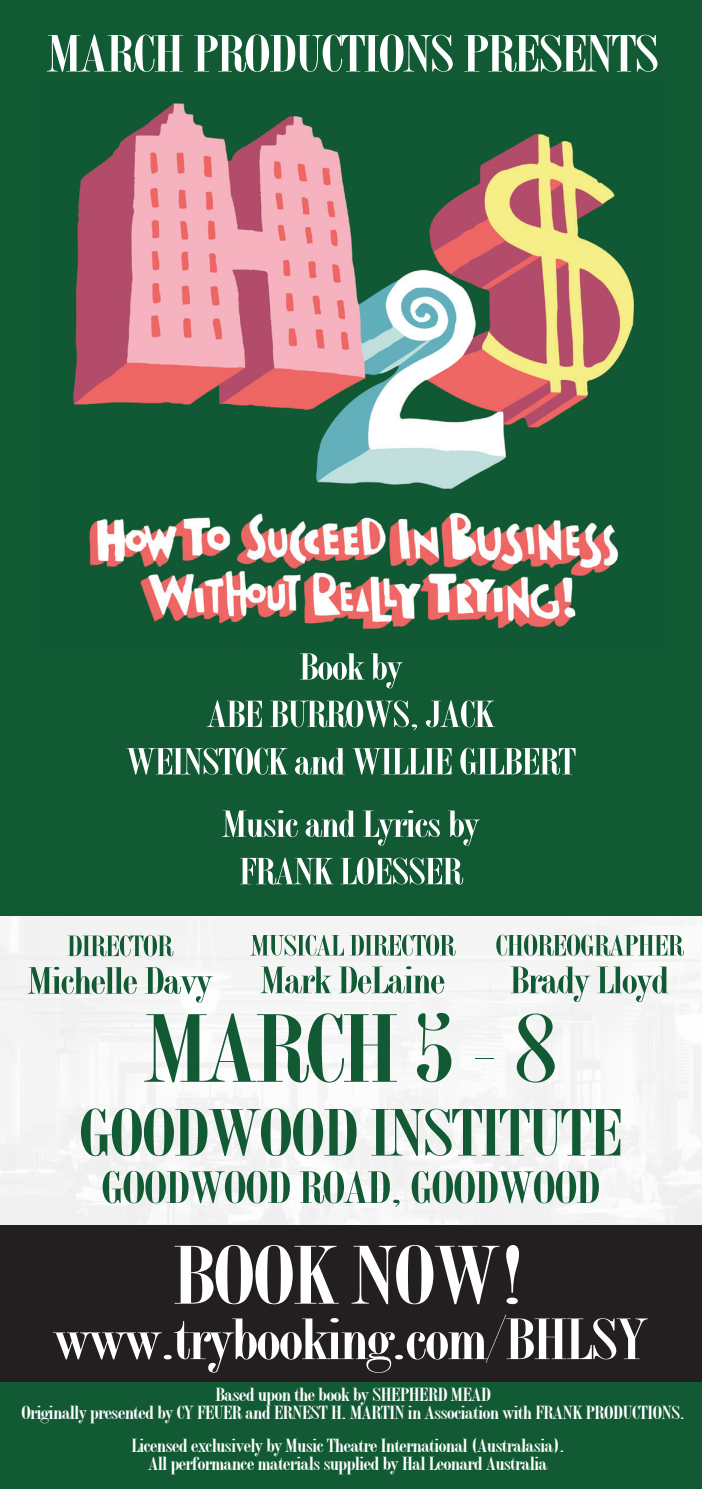
<style>
.page{position:relative;width:702px;height:1489px;background:#fff}
.page>*{position:absolute;margin:0;border:0;box-sizing:border-box;transform-origin:0 0}
.t1{font:101.5px "Bordeaux Roman Bold Let Plain";letter-spacing:-.025em;color:#115a34;scale:2 1}
.t2{font:86.75px "Bordeaux Roman Bold Let Plain";letter-spacing:-.025em;color:#fff;scale:2 1}
.t3{font:69.75px "Bordeaux Roman Bold Let Plain";letter-spacing:-.025em;color:#115a34;scale:2 1}
.t4{font:60.75px "Bordeaux Roman Bold Let Plain";letter-spacing:-.025em;color:#fff;scale:2 1}
.t5{font:54.75px "Bordeaux Roman Bold Let Plain";letter-spacing:-.025em;color:#fff;scale:2 1}
.t6{font:47.5px "Bordeaux Roman Bold Let Plain";letter-spacing:-.025em;color:#115a34;scale:2 1}
.t7{font:40px "Bordeaux Roman Bold Let Plain";letter-spacing:-.025em;color:#115a34;scale:2 1}
.t8{font:39.5px "Bordeaux Roman Bold Let Plain";letter-spacing:-.025em;color:#fff;scale:2 1}
.t9{font:30.75px "Bordeaux Roman Bold Let Plain";letter-spacing:-.025em;color:#115a34;scale:2 1}
.t10{font:19.75px "Bordeaux Roman Bold Let Plain";letter-spacing:-.025em;color:#fff;scale:2 1}
</style>
<div class="page">
<div style="left:0;top:0;width:702px;height:1488px;background:#115a34"></div>
<div style="left:0;top:916px;width:702px;height:309px;background:#f4f4f4"></div>
<img style="left:73px;top:103px;width:561px;height:527px">
<div style="left:0;top:1225px;width:702px;height:156px;background:#231f20"></div>
<p class="t5" style="left:46px;top:29px;width:308px">MARCH PRODUCTIONS PRESENTS</p>
<p class="t8" style="left:299px;top:648px;width:54px">Book by</p>
<p class="t8" style="left:206px;top:696px;width:146px">ABE BURROWS, JACK</p>
<p class="t8" style="left:125px;top:743px;width:227px">WEINSTOCK and WILLIE GILBERT</p>
<p class="t8" style="left:222px;top:806px;width:131px">Music and Lyrics by</p>
<p class="t8" style="left:239px;top:853px;width:114px">FRANK LOESSER</p>
<p class="t9" style="left:495px;top:931px;width:96px">CHOREOGRAPHER</p>
<p class="t7" style="left:509px;top:961px;width:82px">Brady Lloyd</p>
<p class="t1" style="left:143px;top:1002px;width:209px">MARCH 5 - 8</p>
<p class="t3" style="left:78px;top:1101px;width:274px">GOODWOOD INSTITUTE</p>
<p class="t6" style="left:101px;top:1165px;width:251px">GOODWOOD ROAD, GOODWOOD</p>
<p class="t2" style="left:172px;top:1235px;width:180px">BOOK NOW!</p>
<p class="t4" style="left:53px;top:1311px;width:299px">www.trybooking.com/BHLSY</p>
<p class="t9" style="left:250px;top:931px;width:104px">MUSICAL DIRECTOR</p>
<p class="t7" style="left:260px;top:961px;width:94px">Mark DeLaine</p>
<p class="t9" style="left:67px;top:932px;width:55px">DIRECTOR</p>
<p class="t7" style="left:27px;top:962px;width:94px">Michelle Davy</p>
<p class="t10" style="left:215px;top:1385px;width:139px">Based upon the book by SHEPHERD MEAD</p>
<p class="t10" style="left:21px;top:1403px;width:333px">Originally presented by CY FEUER and ERNEST H. MARTIN in Association with FRANK PRODUCTIONS.</p>
<p class="t10" style="left:131px;top:1436px;width:218px">Licensed exclusively by Music Theatre International (Australasia).</p>
<p class="t10" style="left:148px;top:1454px;width:201px">All performance materials supplied by Hal Leonard Australia</p>
</div>
